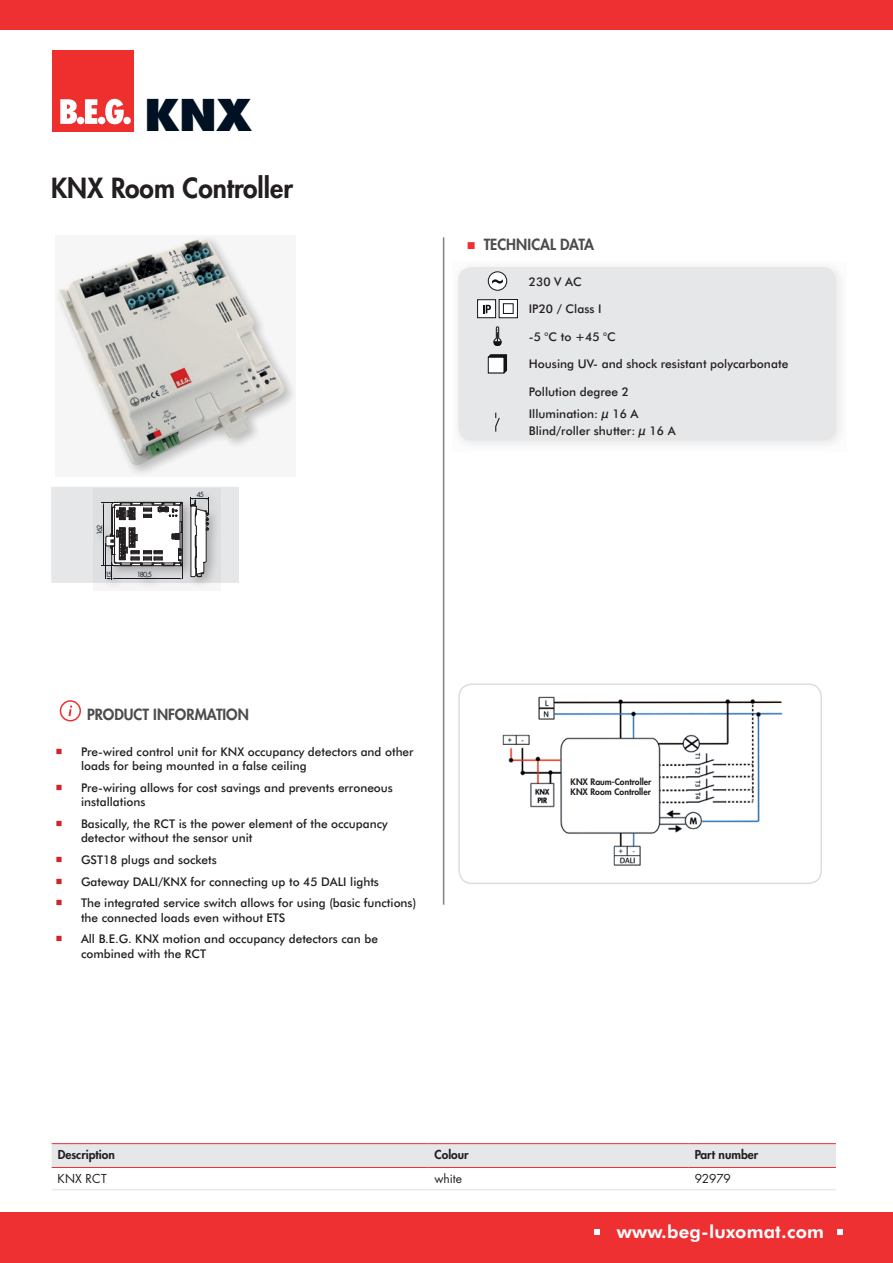
<style>
.page{position:relative;width:893px;height:1263px;background:#fff}
.page>*{position:absolute;margin:0;border:0;box-sizing:border-box;transform-origin:0 0}
.t1{font:800 42.6px "Futura";color:#001123}
.t2{font:800 27px "Futura";color:#231f20}
.t3{font:800 18px "Futura BT";letter-spacing:.01em;color:#fff}
.t4{font:800 15px "Futura";color:#4b4c4d}
.t5{font:500 12px/14.4px "Futura BT";color:#231f20}
.t6{font:800 12px "Futura";color:#231f20}
.t7{font:12px "Futura";color:#231f20}
.t8{font:800 8.7px/10.5px "Futura";color:#231f20}
.t9{font:6.9px "Futura";letter-spacing:-.175em;color:#151a22}
.s1{font-family:"Minion Pro";font-weight:400;font-size:18px;color:#d1232a}
.s2{color:#ee3033}
</style>
<div class="page">
<div style="left:0;top:1212px;width:893px;height:51px;background:#ee3033"></div>
<svg style="left:594px;top:1229px;width:6px;height:5px"></svg>
<svg style="left:838px;top:1229px;width:5px;height:5px"></svg>
<div style="left:0;top:0;width:893px;height:30px;background:#ee3033"></div>
<div style="left:452px;top:261px;width:394px;height:190px;background:#f7f7f7"></div>
<div style="left:458px;top:267px;width:378px;height:173px;background:#e6e7e9;border-radius:13px"></div>
<div style="left:488px;top:272px;width:19px;height:18px;background:#fff;border-radius:50%"></div>
<div style="left:488px;top:271px;width:19px;height:20px;border:1px solid #111416;border-radius:50%"></div>
<svg style="left:492px;top:279px;width:11px;height:5px"></svg>
<div style="left:478px;top:300px;width:18px;height:18px;background:#fff"></div>
<div style="left:477px;top:299px;width:19px;height:19px;border:1px solid #111416"></div>
<svg style="left:483px;top:305px;width:8px;height:8px"></svg>
<svg style="left:501px;top:301px;width:15px;height:15px"></svg>
<div style="left:499px;top:299px;width:19px;height:19px;border:1px solid #111416"></div>
<div style="left:503px;top:304px;width:10px;height:9px;background:#fff"></div>
<div style="left:503px;top:303px;width:10px;height:11px;border:1px solid #111416"></div>
<svg style="left:494px;top:327px;width:7px;height:19px"></svg>
<svg style="left:488px;top:354px;width:19px;height:19px"></svg>
<div style="left:488px;top:357px;width:16px;height:16px;background:#fff"></div>
<div style="left:488px;top:357px;width:16px;height:16px;border:1px solid #111416"></div>
<svg style="left:495px;top:413px;width:5px;height:19px"></svg>
<img style="left:502px;top:696px;width:281px;height:170px">
<div style="left:588px;top:779px;width:41px;height:14px;background:#fff"></div>
<div style="left:458px;top:683px;width:364px;height:201px;border:2px solid #dcdddf;border-radius:13px"></div>
<div style="left:55px;top:235px;width:241px;height:242px;background:#f6f6f6"></div>
<img style="left:59px;top:239px;width:226px;height:227px">
<div style="left:93px;top:489px;width:128px;height:102px;background:#f5f5f5"></div>
<svg style="left:51px;top:487px;width:188px;height:96px"></svg>
<div style="left:60px;top:700px;width:21px;height:21px;border:2px solid #ee3033;border-radius:50%"></div>
<svg style="left:69px;top:705px;width:3px;height:11px"></svg>
<div style="left:52px;top:1144px;width:784px;height:23px;background:#e6e7e9"></div>
<hr style="left:52px;top:1143px;width:377px;height:1px;background:#ee3033">
<hr style="left:429px;top:1143px;width:260px;height:1px;background:#ee3033">
<hr style="left:689px;top:1143px;width:147px;height:1px;background:#ee3033">
<hr style="left:52px;top:1167px;width:377px;height:1px;background:#ee3033">
<hr style="left:429px;top:1167px;width:260px;height:1px;background:#ee3033">
<hr style="left:689px;top:1167px;width:147px;height:1px;background:#ee3033">
<hr style="left:52px;top:1189px;width:377px;height:1px;background:#e0e1e3">
<hr style="left:429px;top:1189px;width:260px;height:1px;background:#e0e1e3">
<hr style="left:689px;top:1189px;width:147px;height:1px;background:#e0e1e3">
<hr style="left:443px;top:237px;width:1px;height:668px;background:#808285">
<div style="left:52px;top:50px;width:82px;height:82px;background:#ee2f2e"></div>
<svg style="left:60px;top:99px;width:17px;height:25px"></svg>
<div style="left:77px;top:117px;width:7px;height:7px;background:#fff;border-radius:50%"></div>
<svg style="left:85px;top:99px;width:12px;height:25px"></svg>
<div style="left:98px;top:117px;width:7px;height:7px;background:#fff;border-radius:50%"></div>
<svg style="left:105px;top:99px;width:19px;height:25px"></svg>
<div style="left:123px;top:117px;width:8px;height:7px;background:#fff;border-radius:50%"></div>
<h1 class="t1" style="left:144px;top:89px;width:109px">KNX</h1>
<h2 class="t2" style="left:51px;top:170px;width:243px">KNX Room Controller</h2>
<p class="t9" style="left:95px;top:535px;width:12px;rotate:-90deg">162</p>
<p class="t9" style="left:105px;top:570px;width:9px">15</p>
<p class="t9" style="left:137px;top:570px;width:17px">180,5</p>
<p class="t9" style="left:196px;top:490px;width:9px">45</p>
<p class="t4" style="left:87px;top:705px;width:163px">PRODUCT INFORMATION</p>
<p class="t5" style="left:81px;top:744px;width:334px;text-indent:-26px"><span class="s1">■</span> Pre-wired control unit for KNX occupancy detectors and other loads for being mounted in a false ceiling</p>
<p class="t5" style="left:81px;top:780px;width:313px;text-indent:-26px"><span class="s1">■</span> Pre-wiring allows for cost savings and prevents erroneous installations</p>
<p class="t5" style="left:81px;top:816px;width:308px;text-indent:-26px"><span class="s1">■</span> Basically, the RCT is the power element of the occupancy detector without the sensor unit</p>
<p class="t5" style="left:55px;top:852px;width:163px"><span class="s1">■</span> GST18 plugs and sockets</p>
<p class="t5" style="left:55px;top:874px;width:325px"><span class="s1">■</span> Gateway DALI/KNX for connecting up to 45 DALI lights</p>
<p class="t5" style="left:81px;top:896px;width:337px;text-indent:-26px"><span class="s1">■</span> The integrated service switch allows for using (basic functions) the connected loads even without ETS</p>
<p class="t5" style="left:81px;top:932px;width:298px;text-indent:-26px"><span class="s1">■</span> All B.E.G. KNX motion and occupancy detectors can be combined with the RCT</p>
<p class="t4" style="left:467px;top:235px;width:129px"><span class="s2">■</span> TECHNICAL DATA</p>
<p class="t5" style="left:529px;top:274px;width:54px">230 V AC</p>
<p class="t5" style="left:529px;top:302px;width:74px">IP20 / Class I</p>
<p class="t5" style="left:529px;top:329px;width:88px">-5 °C to +45 °C</p>
<p class="t5" style="left:529px;top:357px;width:261px">Housing UV- and shock resistant polycarbonate</p>
<p class="t5" style="left:529px;top:380px;width:111px;line-height:22.6px">Pollution degree 2<br>Illumination: µ 16 A</p>
<p class="t5" style="left:529px;top:423px;width:148px">Blind/roller shutter: µ 16 A</p>
<p class="t8" style="left:571px;top:776px;width:82px">KNX Raum-Controller<br>KNX Room Controller</p>
<p class="t6" style="left:58px;top:1146px;width:59px">Description</p>
<p class="t6" style="left:435px;top:1146px;width:36px">Colour</p>
<p class="t6" style="left:695px;top:1146px;width:65px">Part number</p>
<p class="t7" style="left:58px;top:1170px;width:51px">KNX RCT</p>
<p class="t7" style="left:435px;top:1170px;width:29px">white</p>
<p class="t7" style="left:695px;top:1170px;width:38px">92979</p>
<h3 class="t3" style="left:617px;top:1221px;width:209px">www.beg-luxomat.com</h3>
</div>
